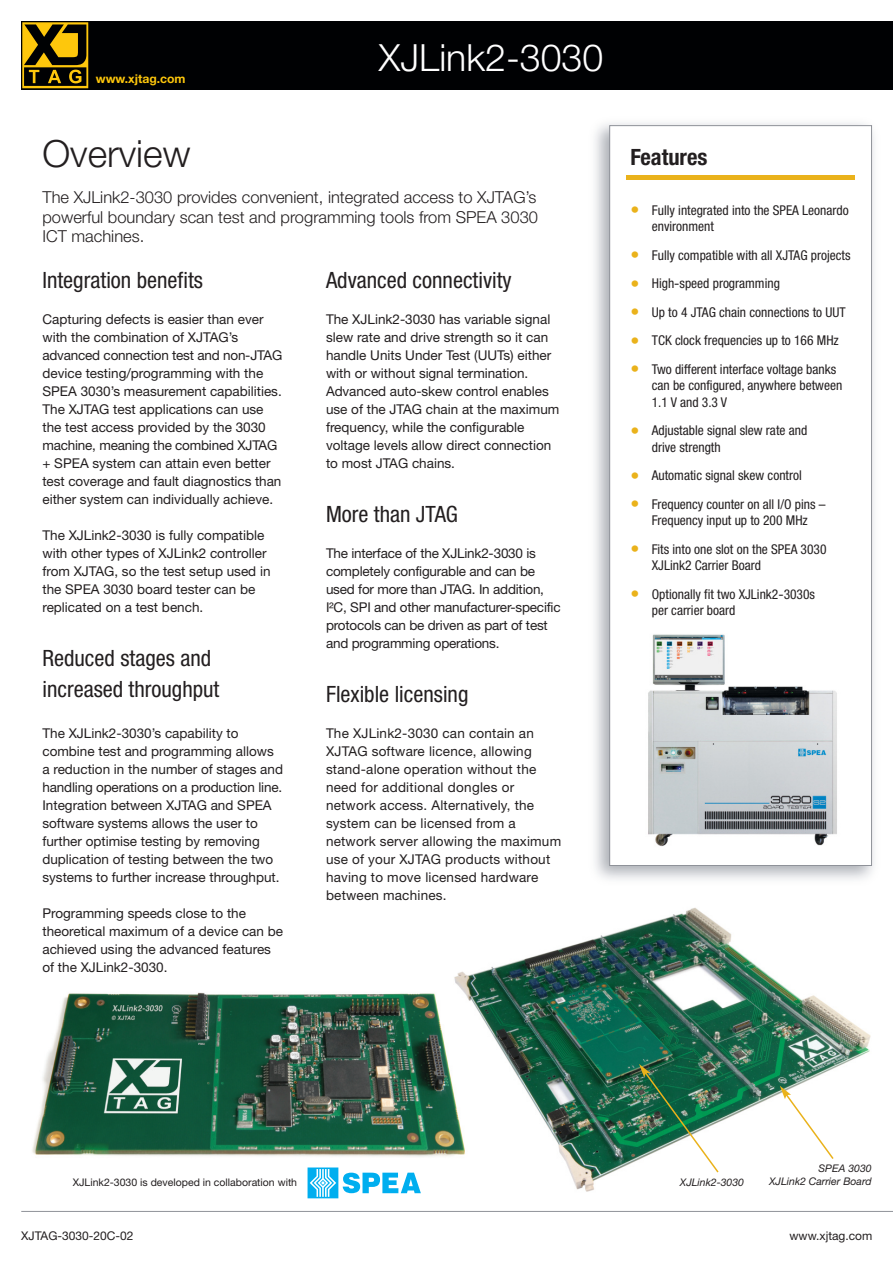
<style>
.page{position:relative;width:893px;height:1263px;background:#fff}
.page>*{position:absolute;margin:0;border:0;box-sizing:border-box;transform-origin:0 0}
.t1{font:300 37.5px "Helvetica Neue LT";color:#fff}
.t2{font:300 37.5px "Helvetica Neue LT";color:#231f20}
.t3{font:condensed 22.5px/30.9px "Helvetica Neue";color:#231f20}
.t4{font:700 condensed 22.5px "Helvetica Neue";color:#231f20}
.t5{font:300 16.5px/19.5px "Helvetica Neue LT";color:#231f20;text-align:justify}
.t6{font:13.5px/18px "Helvetica Neue LT";color:#231f20}
.t7{font:condensed 13.5px/16.5px "Helvetica Neue";color:#231f20}
.t8{font:700 12.15px "Helvetica Neue LT";color:#fec70c}
.t9{font:12px "Helvetica Neue LT";color:#231f20}
.t10{font:10.5px "Helvetica Neue LT";color:#231f20}
.t11{font:italic 10.5px/12.6px "Helvetica Neue LT";color:#231f20;text-align:right}
.s1{font-size:18px;color:#eab21b}
.s2{font-family:"Helvetica Neue LT";font-stretch:normal}
</style>
<div class="page">
<div style="left:21px;top:21px;width:872px;height:68px;background:#000103"></div>
<svg style="left:22px;top:22px;width:66px;height:66px"></svg>
<hr style="left:21px;top:1211px;width:872px;height:1px;background:#8f9299">
<img style="left:32px;top:992px;width:421px;height:165px">
<svg style="left:308px;top:1167px;width:113px;height:31px"></svg>
<div style="left:609px;top:125px;width:263px;height:741px;border:1px solid #8f9299"></div>
<hr style="left:626px;top:175px;width:229px;height:4px;background:#eab21b">
<img style="left:648px;top:634px;width:189px;height:213px">
<img style="left:453px;top:908px;width:418px;height:284px">
<svg style="left:780px;top:1086px;width:55px;height:75px"></svg>
<img style="left:639px;top:1064px;width:81px;height:110px">
<p class="t8" style="left:96px;top:72px;width:91px">www.xjtag.com</p>
<h1 class="t1" style="left:379px;top:35px;width:226px">XJLink2-3030</h1>
<h1 class="t2" style="left:43px;top:131px;width:149px">Overview</h1>
<p class="t5" style="left:43px;top:187px;width:497px">The XJLink2-3030 provides convenient, integrated access to XJTAG’s powerful boundary scan test and programming tools from SPEA 3030<br>ICT machines.</p>
<h2 class="t3" style="left:42px;top:264px;width:162px">Integration benefits</h2>
<p class="t6" style="left:42px;top:310px;width:241px">Capturing defects is easier than ever with the combination of XJTAG’s advanced connection test and non-JTAG device testing/programming with the SPEA 3030’s measurement capabilities.<br>The XJTAG test applications can use the test access provided by the 3030 machine, meaning the combined XJTAG + SPEA system can attain even better test coverage and fault diagnostics than either system can individually achieve.</p>
<p class="t6" style="left:42px;top:526px;width:230px">The XJLink2-3030 is fully compatible with other types of XJLink2 controller from XJTAG, so the test setup used in the SPEA 3030 board tester can be replicated on a test bench.</p>
<h2 class="t3" style="left:42px;top:642px;width:179px">Reduced stages and increased throughput</h2>
<p class="t6" style="left:42px;top:724px;width:242px">The XJLink2-3030’s capability to combine test and programming allows a reduction in the number of stages and handling operations on a production line.<br>Integration between XJTAG and SPEA software systems allows the user to further optimise testing by removing duplication of testing between the two systems to further increase throughput.</p>
<p class="t6" style="left:42px;top:904px;width:242px">Programming speeds close to the theoretical maximum of a device can be achieved using the advanced features of the XJLink2-3030.</p>
<h2 class="t3" style="left:326px;top:264px;width:187px">Advanced connectivity</h2>
<p class="t6" style="left:326px;top:310px;width:235px">The XJLink2-3030 has variable signal slew rate and drive strength so it can handle Units Under Test (UUTs) either with or without signal termination.<br>Advanced auto-skew control enables use of the JTAG chain at the maximum frequency, while the configurable voltage levels allow direct connection to most JTAG chains.</p>
<h2 class="t3" style="left:326px;top:498px;width:134px">More than JTAG</h2>
<p class="t6" style="left:326px;top:544px;width:236px">The interface of the XJLink2-3030 is completely configurable and can be used for more than JTAG. In addition, I²C, SPI and other manufacturer-specific protocols can be driven as part of test and programming operations.</p>
<h2 class="t3" style="left:326px;top:678px;width:144px">Flexible licensing</h2>
<p class="t6" style="left:326px;top:724px;width:237px">The XJLink2-3030 can contain an<br>XJTAG software licence, allowing stand-alone operation without the need for additional dongles or network access. Alternatively, the system can be licensed from a network server allowing the maximum use of your XJTAG products without having to move licensed hardware between machines.</p>
<h2 class="t4" style="left:630px;top:143px;width:79px">Features</h2>
<p class="t7" style="left:652px;top:201px;width:198px;text-indent:-21px"><span class="s1">•</span> Fully integrated into the SPEA Leonardo environment</p>
<p class="t7" style="left:630px;top:246px;width:222px"><span class="s1">•</span> Fully compatible with all XJTAG projects</p>
<p class="t7" style="left:630px;top:275px;width:151px"><span class="s1">•</span> High<span class="s2">-</span>speed programming</p>
<p class="t7" style="left:630px;top:303px;width:217px"><span class="s1">•</span> Up to 4 JTAG chain connections to UUT</p>
<p class="t7" style="left:630px;top:332px;width:210px"><span class="s1">•</span> TCK clock frequencies up to 166 MHz</p>
<p class="t7" style="left:652px;top:360px;width:192px;text-indent:-21px"><span class="s1">•</span> Two different interface voltage banks can be configured, anywhere between<br>1.1 V and 3.3 V</p>
<p class="t7" style="left:652px;top:422px;width:157px;text-indent:-21px"><span class="s1">•</span> Adjustable signal slew rate and drive strength</p>
<p class="t7" style="left:630px;top:467px;width:173px"><span class="s1">•</span> Automatic signal skew control</p>
<p class="t7" style="left:630px;top:495px;width:197px;text-align:center"><span class="s1">•</span> Frequency counter on all I/O pins –<br>Frequency input up to 200 MHz</p>
<p class="t7" style="left:652px;top:540px;width:176px;text-indent:-21px"><span class="s1">•</span> Fits into one slot on the SPEA 3030<br>XJLink2 Carrier Board</p>
<p class="t7" style="left:652px;top:585px;width:165px;text-indent:-21px"><span class="s1">•</span> Optionally fit two XJLink2<span class="s2">-</span>3030s per carrier board</p>
<p class="t10" style="left:73px;top:1176px;width:226px">XJLink2-3030 is developed in collaboration with</p>
<p class="t11" style="left:680px;top:1175px;width:66px">XJLink2-3030</p>
<p class="t11" style="left:769px;top:1162px;width:104px">SPEA 3030<br>XJLink2 Carrier Board</p>
<p class="t9" style="left:21px;top:1229px;width:114px">XJTAG-3030-20C-02</p>
<p class="t9" style="left:789px;top:1229px;width:84px">www.xjtag.com</p>
</div>
